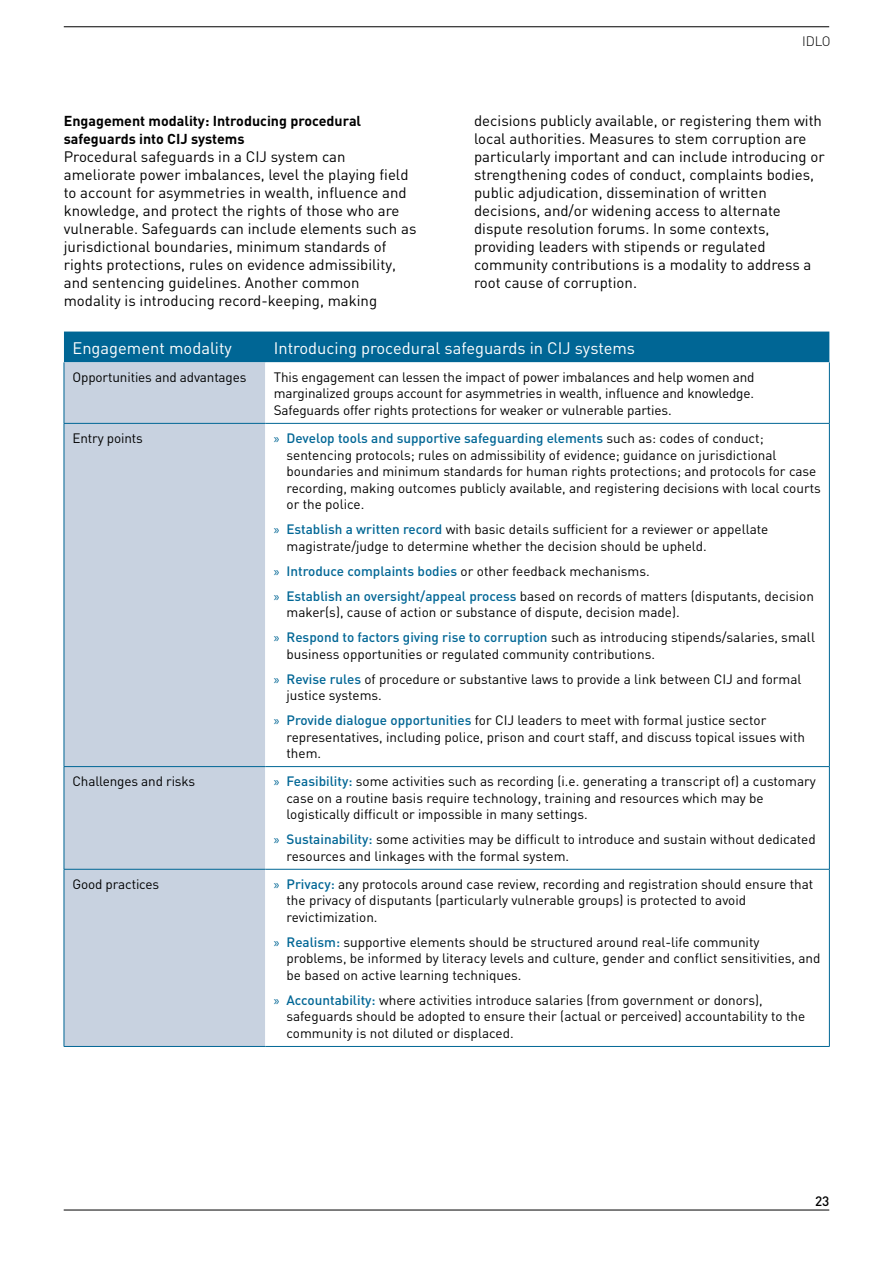
<style>
.page{position:relative;width:893px;height:1263px;background:#fff}
.page>*{position:absolute;margin:0;border:0;box-sizing:border-box;transform-origin:0 0}
.t1{font:16.5px "DIN";color:#fff}
.t2{font:15px/18px "DIN";color:#000}
.t3{font:700 14.25px/18px "DIN";color:#000}
.t4{font:13.5px/16.5px "DIN";color:#000}
.t5{font:300 13.5px "DIN";color:#000}
.t6{font:500 13.5px "DIN";color:#000}
.s1{font-family:"Myriad Pro";color:#006695}
.s2{font-weight:500;color:#006695}
</style>
<div class="page">
<hr style="left:64px;top:26px;width:765px;height:1px;background:#000">
<hr style="left:64px;top:1209px;width:765px;height:1px;background:#000">
<div style="left:64px;top:332px;width:765px;height:30px;background:#006695"></div>
<div style="left:65px;top:362px;width:200px;height:684px;background:#c8d2e0"></div>
<svg style="left:265px;top:362px;width:564px;height:684px"></svg>
<hr style="left:64px;top:423px;width:201px;height:1px;background:#006695">
<hr style="left:265px;top:423px;width:565px;height:1px;background:#006695">
<hr style="left:64px;top:766px;width:201px;height:1px;background:#006695">
<hr style="left:265px;top:766px;width:565px;height:1px;background:#006695">
<hr style="left:64px;top:869px;width:201px;height:1px;background:#006695">
<hr style="left:265px;top:869px;width:565px;height:1px;background:#006695">
<hr style="left:829px;top:362px;width:1px;height:61px;background:#006695">
<hr style="left:829px;top:424px;width:1px;height:342px;background:#006695">
<hr style="left:829px;top:767px;width:1px;height:102px;background:#006695">
<hr style="left:829px;top:869px;width:1px;height:177px;background:#006695">
<hr style="left:64px;top:362px;width:1px;height:61px;background:#006695">
<hr style="left:64px;top:424px;width:1px;height:342px;background:#006695">
<hr style="left:64px;top:767px;width:1px;height:102px;background:#006695">
<hr style="left:64px;top:869px;width:1px;height:177px;background:#006695">
<hr style="left:64px;top:1046px;width:201px;height:1px;background:#006695">
<hr style="left:265px;top:1046px;width:565px;height:1px;background:#006695">
<p class="t3" style="left:64px;top:111px;width:299px">Engagement modality: Introducing procedural safeguards into CIJ systems</p>
<p class="t2" style="left:64px;top:147px;width:354px">Procedural safeguards in a CIJ system can ameliorate power imbalances, level the playing field to account for asymmetries in wealth, influence and knowledge, and protect the rights of those who are vulnerable. Safeguards can include elements such as jurisdictional boundaries, minimum standards of rights protections, rules on evidence admissibility, and sentencing guidelines. Another common modality is introducing record-keeping, making</p>
<p class="t5" style="left:802px;top:33px;width:30px">IDLO</p>
<p class="t2" style="left:474px;top:111px;width:352px">decisions publicly available, or registering them with local authorities. Measures to stem corruption are particularly important and can include introducing or strengthening codes of conduct, complaints bodies, public adjudication, dissemination of written decisions, and/or widening access to alternate dispute resolution forums. In some contexts, providing leaders with stipends or regulated community contributions is a modality to address a root cause of corruption.</p>
<p class="t1" style="left:72px;top:337px;width:161px">Engagement modality</p>
<p class="t1" style="left:274px;top:337px;width:363px">Introducing procedural safeguards in CIJ systems</p>
<p class="t4" style="left:72px;top:368px;width:175px">Opportunities and advantages</p>
<p class="t4" style="left:274px;top:368px;width:482px;text-align:justify">This engagement can lessen the impact of power imbalances and help women and marginalized groups account for asymmetries in wealth, influence and knowledge.<br>Safeguards offer rights protections for weaker or vulnerable parties.</p>
<p class="t4" style="left:72px;top:429px;width:72px">Entry points</p>
<p class="t4" style="left:286px;top:430px;width:536px;text-indent:-13px"><span class="s1">»</span> <span class="s2">Develop tools and supportive safeguarding elements</span> such as: codes of conduct; sentencing protocols; rules on admissibility of evidence; guidance on jurisdictional boundaries and minimum standards for human rights protections; and protocols for case recording, making outcomes publicly available, and registering decisions with local courts or the police.</p>
<p class="t4" style="left:286px;top:521px;width:483px;text-indent:-13px"><span class="s1">»</span> <span class="s2">Establish a written record</span> with basic details sufficient for a reviewer or appellate magistrate/judge to determine whether the decision should be upheld.</p>
<p class="t4" style="left:274px;top:558px;width:542px;line-height:25px"><span class="s1">»</span> <span class="s2">I ntroduce complaints bodies</span> or other feedback mechanisms.<br><span class="s1">»</span> <span class="s2">Establish an oversight/appeal process</span> based on records of matters (disputants, decision</p>
<p class="t4" style="left:274px;top:599px;width:543px;line-height:25px;text-indent:13px">maker(s), cause of action or substance of dispute, decision made).<br><span class="s1">»</span> <span class="s2">Respond to factors giving rise to corruption</span> such as introducing stipends/salaries, small</p>
<p class="t4" style="left:274px;top:641px;width:529px;line-height:25px;text-indent:13px">business opportunities or regulated community contributions.<br><span class="s1">»</span> <span class="s2">Revise rules</span> of procedure or substantive laws to provide a link between CIJ and formal</p>
<p class="t4" style="left:274px;top:682px;width:494px;line-height:25px;text-indent:13px">justice systems.<br><span class="s1">»</span> <span class="s2">Provide dialogue opportunities</span> for CIJ leaders to meet with formal justice sector</p>
<p class="t4" style="left:286px;top:728px;width:520px">representatives, including police, prison and court staff, and discuss topical issues with them.</p>
<p class="t4" style="left:72px;top:773px;width:124px">Challenges and risks</p>
<p class="t4" style="left:286px;top:773px;width:531px;text-indent:-13px"><span class="s1">»</span> <span class="s2">Feasibility:</span> some activities such as recording (i.e. generating a transcript of) a customary case on a routine basis require technology, training and resources which may be logistically difficult or impossible in many settings.</p>
<p class="t4" style="left:286px;top:831px;width:531px;text-indent:-13px"><span class="s1">»</span> <span class="s2">Sustainability:</span> some activities may be difficult to introduce and sustain without dedicated resources and linkages with the formal system.</p>
<p class="t4" style="left:72px;top:875px;width:88px">Good practices</p>
<p class="t4" style="left:286px;top:875px;width:528px;text-indent:-13px"><span class="s1">»</span> <span class="s2">Privacy:</span> any protocols around case review, recording and registration should ensure that the privacy of disputants (particularly vulnerable groups) is protected to avoid revictimization.</p>
<p class="t4" style="left:286px;top:933px;width:535px;text-indent:-13px"><span class="s1">»</span> <span class="s2">Realism:</span> supportive elements should be structured around real-life community problems, be informed by literacy levels and culture, gender and conflict sensitivities, and be based on active learning techniques.</p>
<p class="t4" style="left:286px;top:991px;width:520px;text-indent:-13px"><span class="s1">»</span> <span class="s2">Accountability:</span> where activities introduce salaries (from government or donors), safeguards should be adopted to ensure their (actual or perceived) accountability to the community is not diluted or displaced.</p>
<p class="t6" style="left:815px;top:1192px;width:16px">23</p>
</div>
